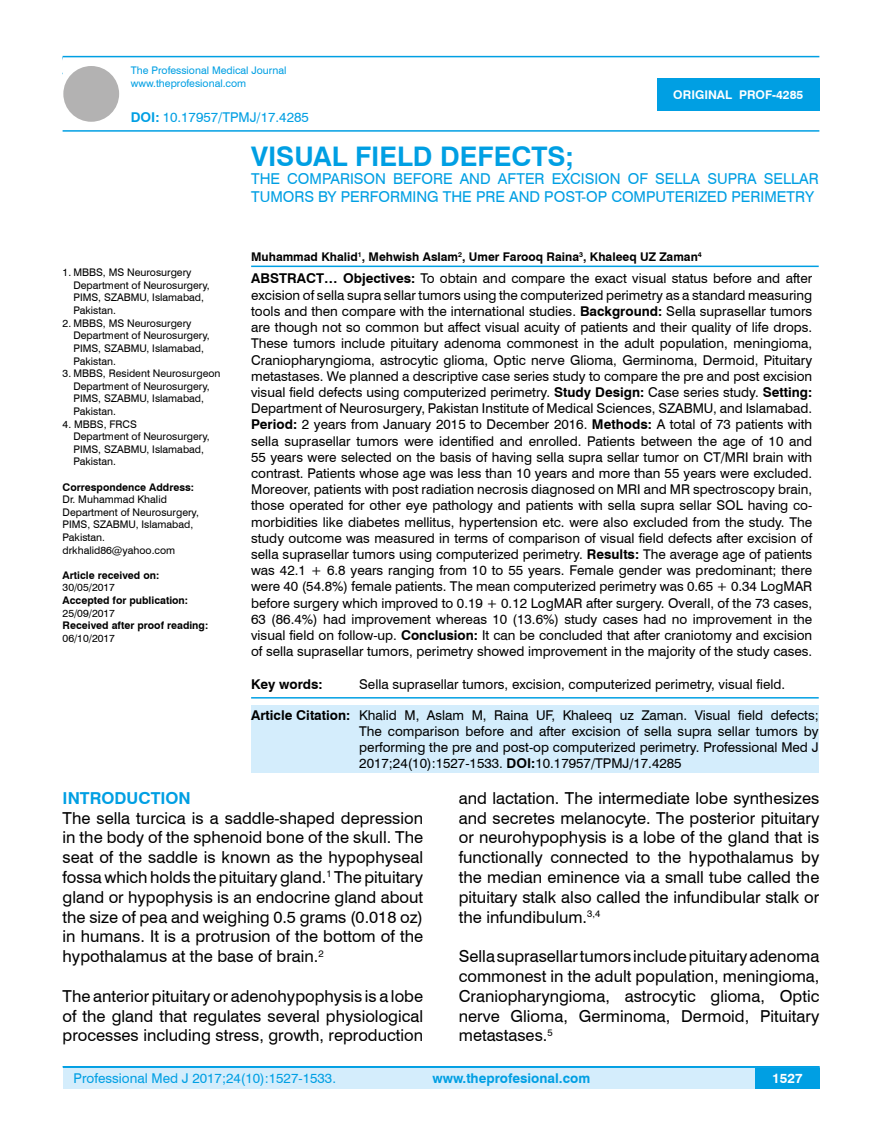
<style>
.page{position:relative;width:882px;height:1145px;background:#fff}
.page>*{position:absolute;margin:0;border:0;box-sizing:border-box;transform-origin:0 0}
.t1{font:700 27px "Swiss 721 BT";color:#009fe3}
.t2{font:16.5px/19.8px "Swiss 721 BT";color:#000;text-align:justify}
.t3{font:700 16.5px "Swiss 721 BT";color:#009fe3}
.t4{font:15px/18px "Swiss 721 BT";color:#009fe3}
.t5{font:13.5px/16.2px "Swiss 721 BT";color:#000;text-align:justify}
.t6{font:13.5px "Swiss 721 BT";color:#009fe3}
.t7{font:700 13.5px "Swiss 721 BT";color:#009fe3}
.t8{font:700 13.5px "Swiss 721 BT";color:#000}
.t9{font:700 13.5px "Swiss 721 BT";color:#fff}
.t10{font:700 12px "Swiss 721 BT";color:#000}
.t11{font:700 12px "Swiss 721 BT";color:#fff}
.t12{font:10.5px/12.6px "Swiss 721 BT";color:#000}
.t13{font:700 10.5px "Swiss 721 BT";color:#000}
.t14{font:10.5px/12.6px "Swiss 721 BT";color:#009fe3}
.s1{font-weight:700}
</style>
<div class="page">
<div style="left:63px;top:1067px;width:756px;height:21px;background:#d4edfc"></div>
<hr style="left:63px;top:1066px;width:756px;height:2px;background:#009fe3">
<div style="left:754px;top:1068px;width:65px;height:20px;background:#009fe3"></div>
<hr style="left:63px;top:56px;width:756px;height:1px;background:#009fe3">
<hr style="left:63px;top:130px;width:756px;height:2px;background:#009fe3">
<div style="left:63px;top:66px;width:56px;height:56px;background:#b3b2b2;border-radius:50%"></div>
<div style="left:657px;top:78px;width:162px;height:33px;background:#009fe3"></div>
<hr style="left:251px;top:265px;width:567px;height:2px;background:#009fe3">
<hr style="left:251px;top:697px;width:567px;height:1px;background:#009fe3">
<div style="left:251px;top:705px;width:567px;height:67px;background:#d4edfc"></div>
<p class="t14" style="left:131px;top:64px;width:157px">The Professional Medical Journal www.theprofesional.com</p>
<p class="t6" style="left:131px;top:108px;width:179px"><span class="s1">DOI:</span> 10.17957/TPMJ/17.4285</p>
<p class="t11" style="left:673px;top:87px;width:131px">ORIGINAL PROF-4285</p>
<h1 class="t1" style="left:251px;top:137px;width:324px">VISUAL FIELD DEFECTS;</h1>
<p class="t4" style="left:251px;top:169px;width:568px">THE COMPARISON BEFORE AND AFTER EXCISION OF SELLA SUPRA SELLAR<br>TUMORS BY PERFORMING THE PRE AND POST-OP COMPUTERIZED PERIMETRY</p>
<p class="t12" style="left:73px;top:266px;width:138px;text-indent:-11px">1. MBBS, MS Neurosurgery<br>Department of Neurosurgery,<br>PIMS, SZABMU, Islamabad,<br>Pakistan.</p>
<p class="t12" style="left:73px;top:316px;width:138px;text-indent:-11px">2. MBBS, MS Neurosurgery<br>Department of Neurosurgery,<br>PIMS, SZABMU, Islamabad,<br>Pakistan.</p>
<p class="t12" style="left:73px;top:367px;width:148px;text-indent:-11px">3. MBBS, Resident Neurosurgeon<br>Department of Neurosurgery,<br>PIMS, SZABMU, Islamabad,<br>Pakistan.</p>
<p class="t12" style="left:73px;top:417px;width:138px;text-indent:-11px">4. MBBS, FRCS<br>Department of Neurosurgery,<br>PIMS, SZABMU, Islamabad,<br>Pakistan.</p>
<p class="t13" style="left:63px;top:479px;width:133px">Correspondence Address:</p>
<p class="t12" style="left:63px;top:493px;width:138px">Dr. Muhammad Khalid<br>Department of Neurosurgery,<br>PIMS, SZABMU, Islamabad,<br>Pakistan. drkhalid86@yahoo.com</p>
<p class="t13" style="left:63px;top:568px;width:98px">Article received on:</p>
<p class="t12" style="left:63px;top:581px;width:54px">30/05/2017</p>
<p class="t13" style="left:63px;top:593px;width:127px">Accepted for publication:</p>
<p class="t12" style="left:63px;top:606px;width:54px">25/09/2017</p>
<p class="t13" style="left:63px;top:618px;width:147px">Received after proof reading:</p>
<p class="t12" style="left:63px;top:631px;width:54px">06/10/2017</p>
<p class="t10" style="left:251px;top:248px;width:452px">Muhammad Khalid<sup>1</sup>, Mehwish Aslam<sup>2</sup>, Umer Farooq Raina<sup>3</sup>, Khaleeq UZ Zaman<sup>4</sup></p>
<p class="t5" style="left:251px;top:270px;width:562px"><span class="s1">ABSTRACT… Objectives:</span> To obtain and compare the exact visual status before and after excision of sella supra sellar tumors using the computerized perimetry as a standard measuring tools and then compare with the international studies. <span class="s1">Background:</span> Sella suprasellar tumors are though not so common but affect visual acuity of patients and their quality of life drops.<br>These tumors include pituitary adenoma commonest in the adult population, meningioma, Craniopharyngioma, astrocytic glioma, Optic nerve Glioma, Germinoma, Dermoid, Pituitary metastases. We planned a descriptive case series study to compare the pre and post excision visual field defects using computerized perimetry. <span class="s1">Study Design:</span> Case series study. <span class="s1">Setting:<br></span>Department of Neurosurgery, Pakistan Institute of Medical Sciences, SZABMU, and Islamabad.<br><span class="s1">Period:</span> 2 years from January 2015 to December 2016. <span class="s1">Methods:</span> A total of 73 patients with sella suprasellar tumors were identified and enrolled. Patients between the age of 10 and 55 years were selected on the basis of having sella supra sellar tumor on CT/MRI brain with contrast. Patients whose age was less than 10 years and more than 55 years were excluded.<br>Moreover, patients with post radiation necrosis diagnosed on MRI and MR spectroscopy brain, those operated for other eye pathology and patients with sella supra sellar SOL having co&shy;morbidities like diabetes mellitus, hypertension etc. were also excluded from the study. The study outcome was measured in terms of comparison of visual field defects after excision of sella suprasellar tumors using computerized perimetry. <span class="s1">Results:</span> The average age of patients was 42.1 + 6.8 years ranging from 10 to 55 years. Female gender was predominant; there were 40 (54.8%) female patients. The mean computerized perimetry was 0.65 + 0.34 LogMAR before surgery which improved to 0.19 + 0.12 LogMAR after surgery. Overall, of the 73 cases, 63 (86.4%) had improvement whereas 10 (13.6%) study cases had no improvement in the visual field on follow-up. <span class="s1">Conclusion:</span> It can be concluded that after craniotomy and excision of sella suprasellar tumors, perimetry showed improvement in the majority of the study cases.</p>
<p class="t8" style="left:251px;top:674px;width:73px">Key words:</p>
<p class="t5" style="left:359px;top:675px;width:427px">Sella suprasellar tumors, excision, computerized perimetry, visual field.</p>
<p class="t5" style="left:359px;top:706px;width:461px;text-indent:-108px"><span class="s1">Article Citation:</span> Khalid M, Aslam M, Raina UF, Khaleeq uz Zaman. Visual field defects; The comparison before and after excision of sella supra sellar tumors by performing the pre and post-op computerized perimetry. Professional Med J 2017;24(10):1527-1533. <span class="s1">DOI:</span>10.17957/TPMJ/17.4285</p>
<p class="t3" style="left:63px;top:786px;width:130px">INTRODUCTION</p>
<p class="t2" style="left:63px;top:807px;width:362px">The sella turcica is a saddle-shaped depression in the body of the sphenoid bone of the skull. The seat of the saddle is known as the hypophyseal fossa which holds the pituitary gland.<sup>1</sup> The pituitary gland or hypophysis is an endocrine gland about the size of pea and weighing 0.5 grams (0.018 oz) in humans. It is a protrusion of the bottom of the hypothalamus at the base of brain.<sup>2</sup></p>
<p class="t2" style="left:63px;top:985px;width:362px">The anterior pituitary or adenohypophysis is a lobe of the gland that regulates several physiological processes including stress, growth, reproduction</p>
<p class="t2" style="left:458px;top:787px;width:362px">and lactation. The intermediate lobe synthesizes and secretes melanocyte. The posterior pituitary or neurohypophysis is a lobe of the gland that is functionally connected to the hypothalamus by the median eminence via a small tube called the pituitary stalk also called the infundibular stalk or the infundibulum.<sup>3,4</sup></p>
<p class="t2" style="left:458px;top:945px;width:362px">Sella suprasellar tumors include pituitary adenoma commonest in the adult population, meningioma, Craniopharyngioma, astrocytic glioma, Optic nerve Glioma, Germinoma, Dermoid, Pituitary metastases.<sup>5</sup></p>
<p class="t6" style="left:74px;top:1069px;width:264px">Professional Med J 2017;24(10):1527-1533.</p>
<p class="t7" style="left:432px;top:1069px;width:159px">www.theprofesional.com</p>
<p class="t9" style="left:771px;top:1069px;width:32px">1527</p>
</div>
